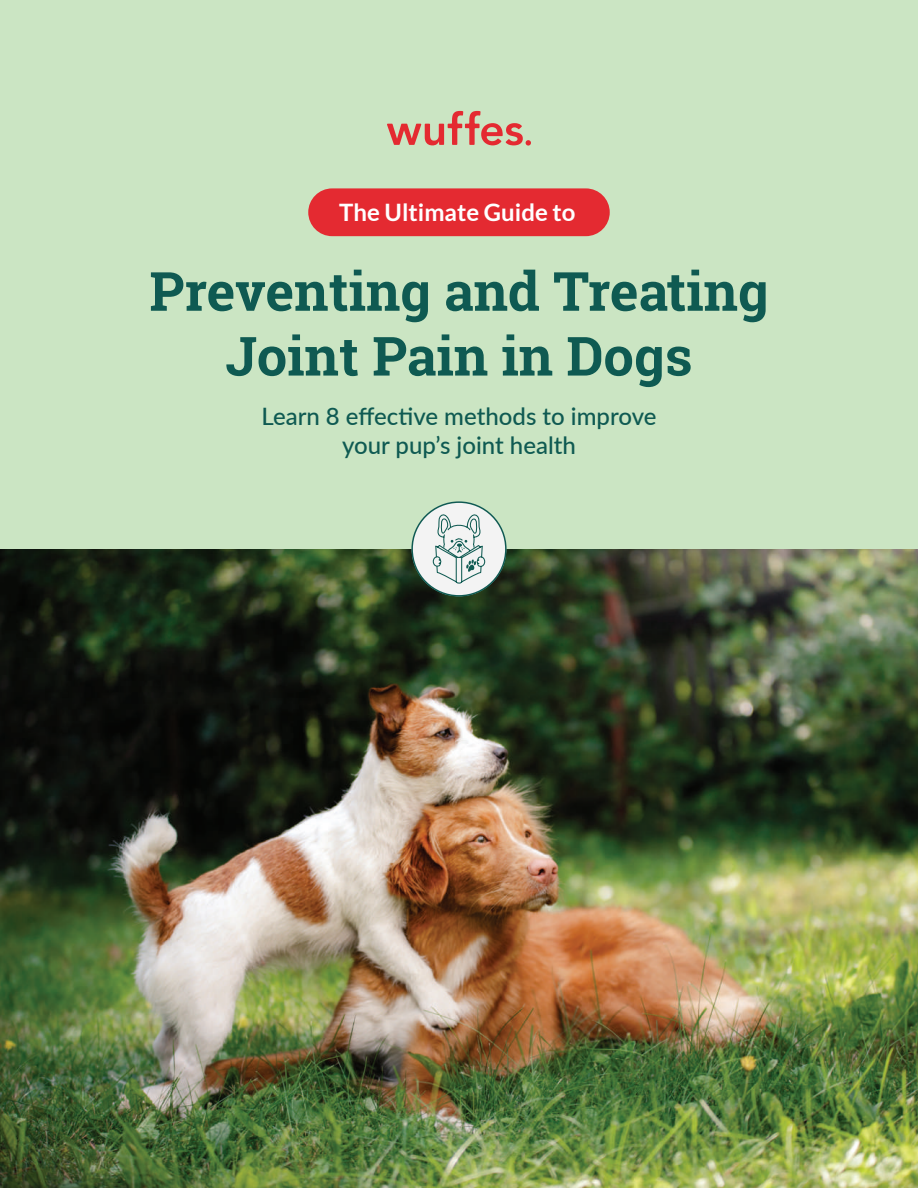
<style>
.page{position:relative;width:918px;height:1188px;background:#fff}
.page>*{position:absolute;margin:0;border:0;box-sizing:border-box;transform-origin:0 0}
.t1{font:700 54px/64.8px "Roboto Slab";color:#0f5a52;text-align:center}
.t2{font:500 24px/28.8px "Lato";color:#0f5a52;text-align:center}
.t3{font:700 24px "Lato";color:#fff}
</style>
<div class="page">
<img style="left:0;top:549px;width:918px;height:639px">
<div style="left:0;top:0;width:918px;height:549px;background:#cbe5c3"></div>
<svg style="left:387px;top:111px;width:144px;height:35px"></svg>
<div style="left:308px;top:188px;width:302px;height:48px;background:#e42a31;border-radius:24px"></div>
<div style="left:412px;top:502px;width:94px;height:94px;background:#f3f3f3;border-radius:50%"></div>
<svg style="left:432px;top:514px;width:54px;height:75px"></svg>
<div style="left:411px;top:501px;width:96px;height:96px;border:2px solid #0f5a52;border-radius:50%"></div>
<p class="t3" style="left:339px;top:199px;width:238px">The Ultimate Guide to</p>
<h1 class="t1" style="left:149px;top:258px;width:621px">Preventing and Treating<br>Joint Pain in Dogs</h1>
<p class="t2" style="left:262px;top:401px;width:396px">Learn 8 effective methods to improve your pup’s joint health</p>
</div>
